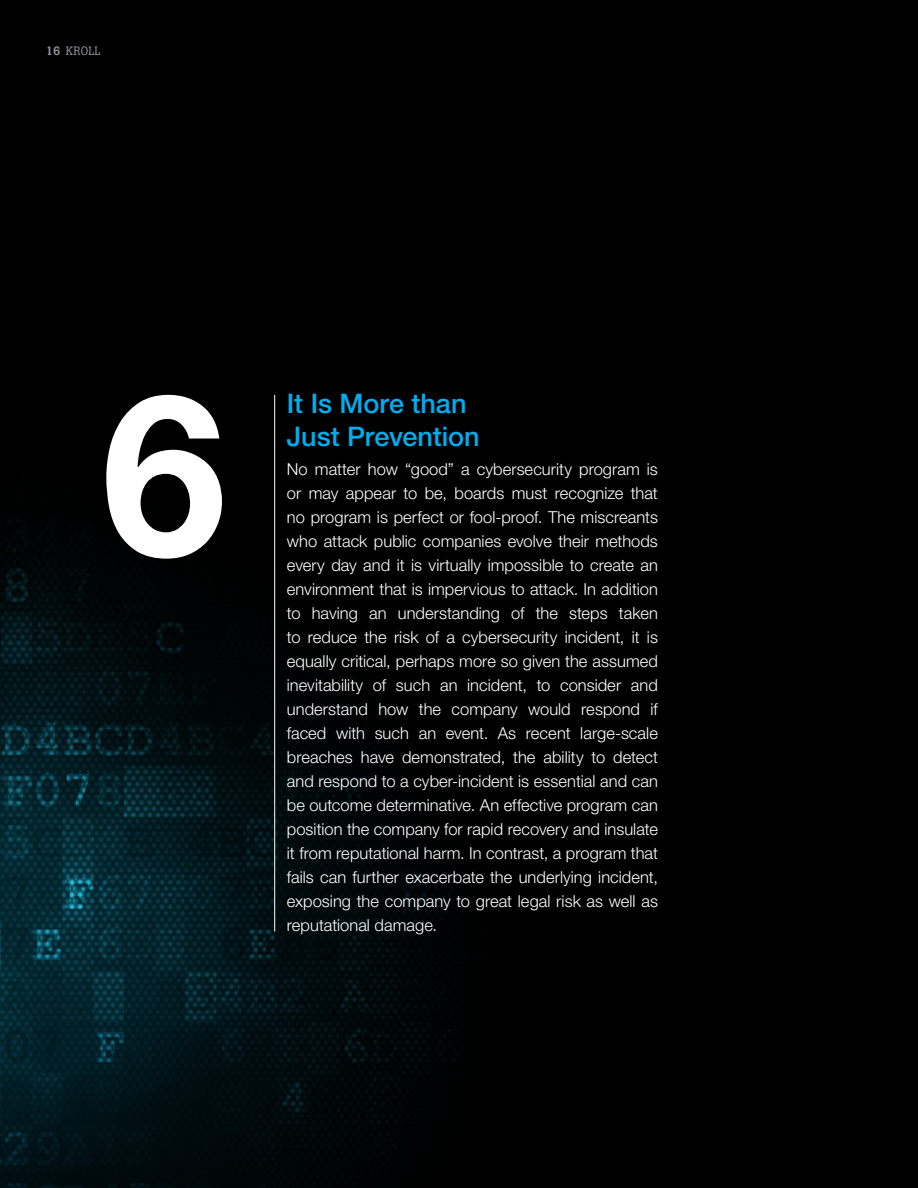
<style>
.page{position:relative;width:918px;height:1188px;background:#000}
.page>*{position:absolute;margin:0;border:0;box-sizing:border-box;transform-origin:0 0}
.t1{font:700 225px "Helvetica Neue LT";color:#fff}
.t2{font:500 27px/33px "Helvetica Neue LT Std";letter-spacing:-.005em;color:#00aeef}
.t3{font:300 16.5px/24px "Helvetica Neue LT Std";letter-spacing:.005em;color:#fff;text-align:justify}
.t4{font:12px "Boton BQ";letter-spacing:.02em;color:#91969d}
.s1{font-weight:500}
</style>
<div class="page">
<img style="left:0;top:394px;width:457px;height:794px">
<hr style="left:274px;top:395px;width:1px;height:537px;background:#fff">
<p class="t4" style="left:46px;top:44px;width:56px"><span class="s1">16</span> KROLL</p>
<h1 class="t1" style="left:102px;top:336px;width:127px">6</h1>
<h2 class="t2" style="left:287px;top:387px;width:194px">It Is More than<br>Just Prevention</h2>
<p class="t3" style="left:287px;top:457px;width:373px">No matter how “good” a cybersecurity program is or may appear to be, boards must recognize that no program is perfect or fool-proof. The miscreants who attack public companies evolve their methods every day and it is virtually impossible to create an environment that is impervious to attack. In addition to having an understanding of the steps taken to reduce the risk of a cybersecurity incident, it is equally critical, perhaps more so given the assumed inevitability of such an incident, to consider and understand how the company would respond if faced with such an event. As recent large-scale breaches have demonstrated, the ability to detect and respond to a cyber-incident is essential and can be outcome determinative. An effective program can position the company for rapid recovery and insulate it from reputational harm. In contrast, a program that fails can further exacerbate the underlying incident, exposing the company to great legal risk as well as reputational damage.</p>
</div>
